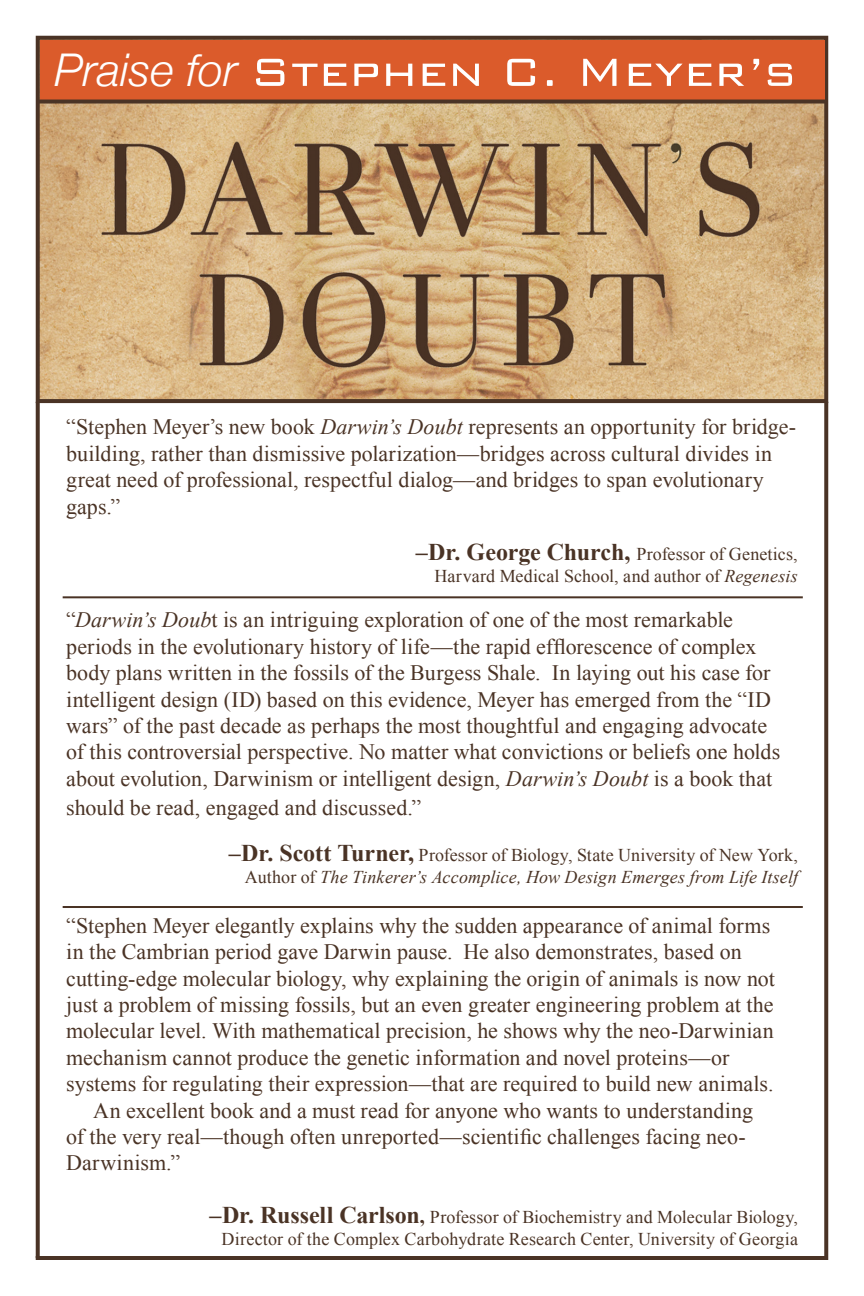
<style>
.page{position:relative;width:864px;height:1296px;background:#fff}
.page>*{position:absolute;margin:0;border:0;box-sizing:border-box;transform-origin:0 0}
.t1{font:52.2px "Banker Square";color:#fff}
.t2{font:22px/26.4px "Times New Roman";color:#4a3325}
.t3{font:18px "Times New Roman";letter-spacing:.005em;color:#4a3325}
.t4{font:italic 18px "Times New Roman";letter-spacing:.01em;color:#4a3325}
.s1{font-family:"Helvetica Neue";font-weight:300;font-style:italic;font-size:45.2px}
.s2{font-style:italic}
.s3{font-weight:700;font-size:24px}
.s4{font-style:normal}
.s5{font-weight:700;font-size:20px}
</style>
<div class="page">
<img style="left:41px;top:104px;width:782px;height:294px">
<div style="left:36px;top:36px;width:792px;height:367px;border:4px solid #4a3325"></div>
<div style="left:40px;top:40px;width:785px;height:60px;background:#db5b2b"></div>
<svg style="left:38px;top:100px;width:788px;height:4px;background:#5a4230"></svg>
<svg style="left:36px;top:402px;width:4px;height:854px;background:#554033"></svg>
<svg style="left:824px;top:402px;width:4px;height:854px;background:#553f32"></svg>
<hr style="left:36px;top:1256px;width:792px;height:4px;background:#4a3325">
<hr style="left:63px;top:596px;width:740px;height:2px;background:#4a3325">
<hr style="left:63px;top:906px;width:740px;height:2px;background:#4a3325">
<p class="t1" style="left:54px;top:44px;width:744px"><span class="s1">Praise for</span> Stephen C. Meyer’s</p>
<p class="t2" style="left:66px;top:413px;width:731px">“Stephen Meyer’s new book <span class="s2">Darwin’s Doubt</span> represents an opportunity for bridge&shy;building, rather than dismissive polarization—bridges across cultural divides in great need of professional, respectful dialog—and bridges to span evolutionary gaps.”</p>
<p class="t3" style="left:416px;top:542px;width:384px"><span class="s3">–Dr. George Church,</span> Professor of Genetics,</p>
<p class="t3" style="left:434px;top:564px;width:365px">Harvard Medical School, and author of <span class="s2">Regenesis</span></p>
<p class="t2" style="left:66px;top:607px;width:716px">“<span class="s2">Darwin’s Doub</span>t is an intriguing exploration of one of the most remarkable periods in the evolutionary history of life—the rapid efflorescence of complex body plans written in the fossils of the Burgess Shale. In laying out his case for intelligent design (ID) based on this evidence, Meyer has emerged from the “ID wars” of the past decade as perhaps the most thoughtful and engaging advocate of this controversial perspective. No matter what convictions or beliefs one holds about evolution, Darwinism or intelligent design, <span class="s2">Darwin’s Doubt</span> is a book that</p>
<p class="t2" style="left:66px;top:794px;width:357px">should be read, engaged and discussed.”</p>
<p class="t3" style="left:229px;top:843px;width:571px"><span class="s3">–Dr. Scott Turner,</span> Professor of Biology, State University of New York,</p>
<p class="t4" style="left:245px;top:865px;width:555px"><span class="s4">Author of</span> The Tinkerer’s Accomplice, How Design Emerges from Life Itself</p>
<p class="t2" style="left:66px;top:912px;width:710px">“Stephen Meyer elegantly explains why the sudden appearance of animal forms in the Cambrian period gave Darwin pause. He also demonstrates, based on cutting-edge molecular biology, why explaining the origin of animals is now not just a problem of missing fossils, but an even greater engineering problem at the molecular level. With mathematical precision, he shows why the neo-Darwinian mechanism cannot produce the genetic information and novel proteins—or systems for regulating their expression—that are required to build new animals.</p>
<p class="t2" style="left:66px;top:1097px;width:688px;text-indent:27px">An excellent book and a must read for anyone who wants to understanding of the very real—though often unreported—scientific challenges facing neo-<br>Darwinism.”</p>
<p class="t3" style="left:210px;top:1205px;width:590px"><span class="s3">–Dr. Russell Carlson</span><span class="s5">,</span> Professor of Biochemistry and Molecular Biology,</p>
<p class="t3" style="left:222px;top:1227px;width:578px">Director of the Complex Carbohydrate Research Center, University of Georgia</p>
</div>
